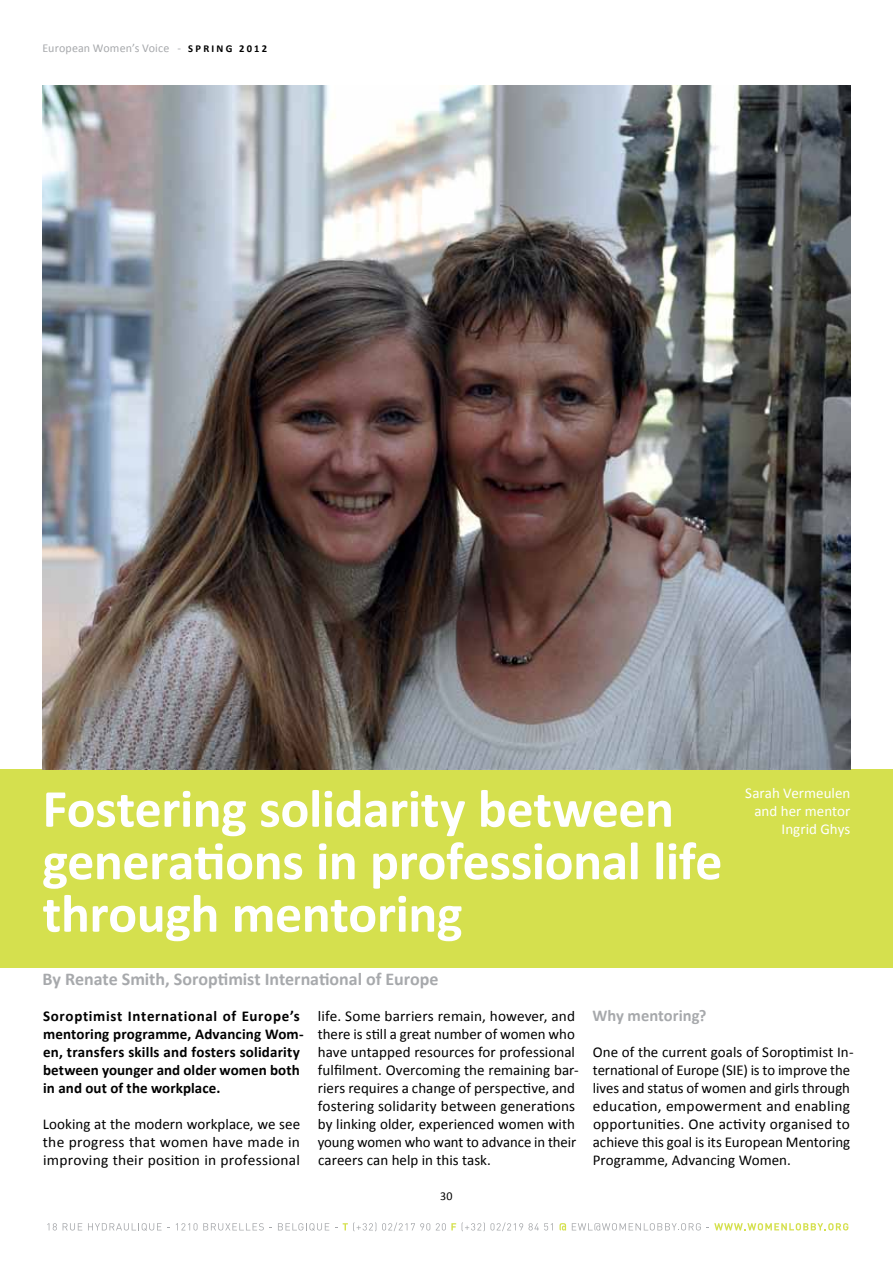
<style>
.page{position:relative;width:893px;height:1263px;background:#fff}
.page>*{position:absolute;margin:0;border:0;box-sizing:border-box;transform-origin:0 0}
.t1{font:700 54px/52.5px "Calibri";letter-spacing:-.01em;color:#fff}
.t2{font:700 18px "Calibri";color:#a7a9ac}
.t3{font:700 16.5px "Calibri";color:#a7a9ac}
.t4{font:15px/18px "Calibri";letter-spacing:.005em;color:#000}
.t5{font:700 15px/18px "Calibri";letter-spacing:.01em;color:#000}
.t6{font:15px/18px "Calibri";color:#fff;text-align:right}
.t7{font:12px "Calibri";letter-spacing:.01em;color:#a7a9ac}
.t8{font:12px "Calibri";color:#000}
.s1{font-weight:700;font-size:10.5px;color:#000}
</style>
<div class="page">
<svg style="left:47px;top:1223px;width:10px;height:7px"></svg>
<svg style="left:63px;top:1223px;width:19px;height:7px"></svg>
<svg style="left:88px;top:1223px;width:82px;height:8px"></svg>
<svg style="left:176px;top:1223px;width:96px;height:7px"></svg>
<svg style="left:278px;top:1223px;width:51px;height:8px"></svg>
<svg style="left:343px;top:1222px;width:33px;height:9px"></svg>
<svg style="left:382px;top:1222px;width:48px;height:9px"></svg>
<svg style="left:436px;top:1223px;width:20px;height:7px"></svg>
<svg style="left:462px;top:1222px;width:91px;height:9px"></svg>
<svg style="left:559px;top:1223px;width:7px;height:7px"></svg>
<svg style="left:572px;top:1223px;width:129px;height:7px"></svg>
<svg style="left:707px;top:1223px;width:141px;height:7px"></svg>
<div style="left:0;top:769px;width:893px;height:198px;background:#d5e04e"></div>
<img style="left:43px;top:85px;width:807px;height:684px">
<p class="t7" style="left:43px;top:40px;width:226px">European Women’s Voice - <span class="s1">S P R I N G 2 0 1 2</span></p>
<h1 class="t1" style="left:43px;top:782px;width:681px">Fostering solidarity between generations in professional life through mentoring</h1>
<p class="t2" style="left:43px;top:968px;width:397px">By Renate Smith, Soroptimist International of Europe</p>
<p class="t6" style="left:745px;top:784px;width:107px">Sarah Vermeulen and her mentor<br>Ingrid Ghys</p>
<p class="t5" style="left:43px;top:1007px;width:262px">Soroptimist International of Europe’s mentoring programme, Advancing Wom&shy;en, transfers skills and fosters solidarity between younger and older women both in and out of the workplace.</p>
<p class="t4" style="left:43px;top:1115px;width:259px;text-align:justify">Looking at the modern workplace, we see the progress that women have made in improving their position in professional</p>
<p class="t4" style="left:318px;top:1007px;width:262px">life. Some barriers remain, however, and there is still a great number of women who have untapped resources for professional fulfilment. Overcoming the remaining bar&shy;riers requires a change of perspective, and fostering solidarity between generations by linking older, experienced women with young women who want to advance in their careers can help in this task.</p>
<p class="t3" style="left:592px;top:1005px;width:116px">Why mentoring?</p>
<p class="t4" style="left:593px;top:1043px;width:262px">One of the current goals of Soroptimist In&shy;ternational of Europe (SIE) is to improve the lives and status of women and girls through education, empowerment and enabling opportunities. One activity organised to achieve this goal is its European Mentoring Programme, Advancing Women.</p>
<p class="t8" style="left:440px;top:1188px;width:14px">30</p>
</div>
